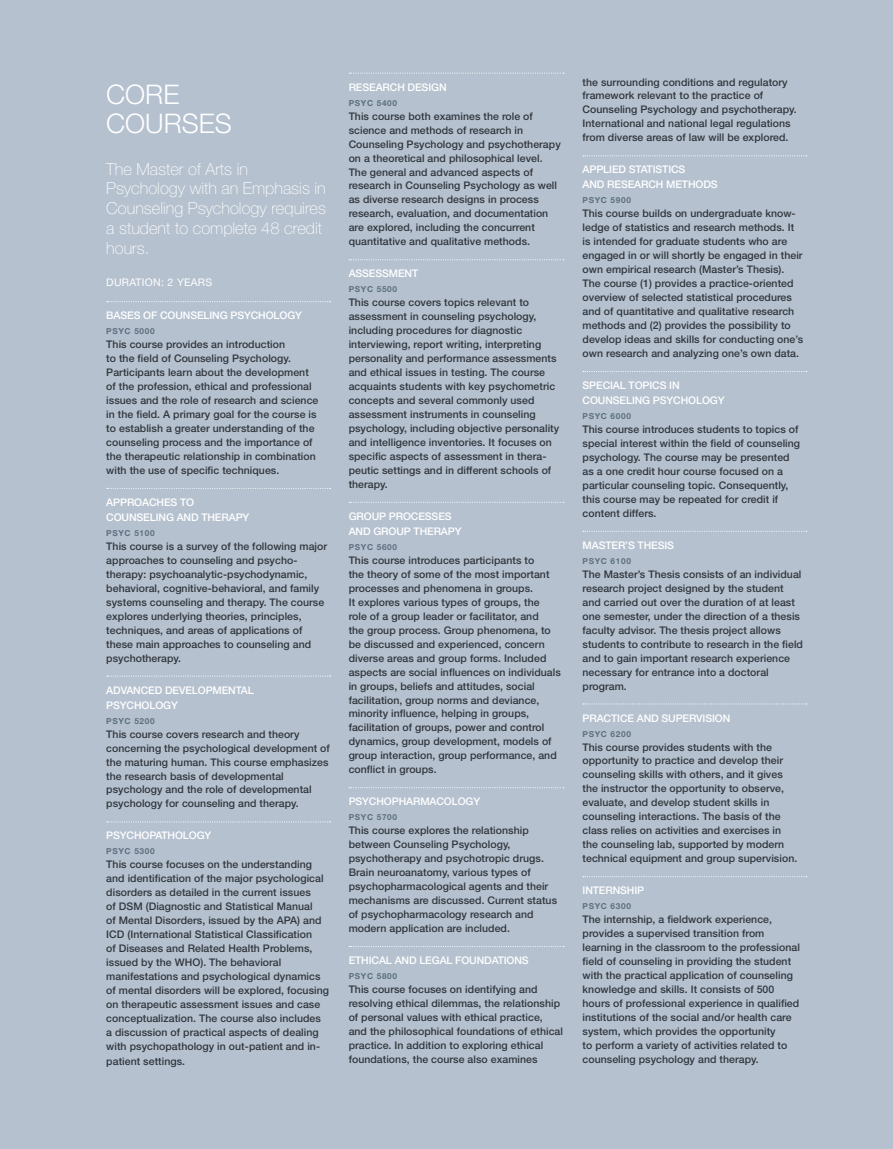
<style>
.page{position:relative;width:893px;height:1149px;background:#fff}
.page>*{position:absolute;margin:0;border:0;box-sizing:border-box;transform-origin:0 0}
.t1{font:300 27px/28.5px "Helvetica Neue";color:#fff}
.t2{font:100 16.5px/19.8px "Helvetica Neue";color:#fff}
.t3{font:500 10.5px/14px "Helvetica Neue";letter-spacing:.005em;color:#31363d}
.t4{font:500 10.5px/15px "Helvetica Neue";letter-spacing:-.01em;color:#fff}
.t5{font:10.5px "Helvetica Neue";letter-spacing:.03em;color:#fff}
.t6{font:700 8.25px "Helvetica Neue";letter-spacing:.08em;color:#5d6f7f}
</style>
<div class="page">
<div style="left:0;top:0;width:893px;height:1148px;background:#b5c1cf"></div>
<svg style="left:107px;top:301px;width:224px;height:1px"></svg>
<svg style="left:107px;top:675px;width:224px;height:1px"></svg>
<svg style="left:107px;top:821px;width:224px;height:1px"></svg>
<svg style="left:583px;top:155px;width:224px;height:1px"></svg>
<svg style="left:583px;top:371px;width:224px;height:1px"></svg>
<svg style="left:583px;top:703px;width:224px;height:1px"></svg>
<svg style="left:349px;top:73px;width:215px;height:1px"></svg>
<svg style="left:349px;top:259px;width:215px;height:1px"></svg>
<svg style="left:349px;top:787px;width:215px;height:1px"></svg>
<h1 class="t1" style="left:106px;top:80px;width:127px">CORE<br>COURSES</h1>
<h2 class="t2" style="left:106px;top:159px;width:221px">The Master of Arts in<br>Psychology with an Emphasis in<br>Counseling Psychology requires a student to complete 48 credit hours.</h2>
<p class="t5" style="left:106px;top:276px;width:107px">DURATION: 2 YEARS</p>
<p class="t4" style="left:106px;top:308px;width:8px">Bases</p>
<p class="t4" style="left:143px;top:308px;width:160px">of Counseling Psychology</p>
<p class="t6" style="left:106px;top:326px;width:50px">PSYC 5000</p>
<p class="t3" style="left:106px;top:337px;width:214px">This course provides an introduction<br>to the field of Counseling Psychology.<br>Participants learn about the development of the profession, ethical and professional issues and the role of research and science in the field. A primary goal for the course is to establish a greater understanding of the counseling process and the importance of the therapeutic relationship in combination with the use of specific techniques.</p>
<p class="t4" style="left:106px;top:494px;width:145px">App roac hes to<br>Counseling and Therapy</p>
<p class="t6" style="left:106px;top:527px;width:50px">PSYC 5100</p>
<p class="t3" style="left:106px;top:539px;width:222px">This course is a survey of the following major approaches to counseling and psycho&shy;therapy: psychoanalytic-psychodynamic, behavioral, cognitive-behavioral, and family systems counseling and therapy. The course explores underlying theories, principles, techniques, and areas of applications of these main approaches to counseling and psychotherapy.</p>
<p class="t4" style="left:106px;top:682px;width:15px">Adva</p>
<p class="t4" style="left:133px;top:682px;width:16px">nced</p>
<p class="t4" style="left:165px;top:682px;width:15px">Deve</p>
<p class="t4" style="left:192px;top:682px;width:22px">lopme</p>
<p class="t4" style="left:228px;top:682px;width:27px">ntal</p>
<p class="t4" style="left:106px;top:697px;width:73px">Psyc hology</p>
<p class="t6" style="left:106px;top:715px;width:50px">PSYC 5200</p>
<p class="t3" style="left:106px;top:726px;width:225px">This course covers research and theory concerning the psychological development of the maturing human. This course emphasizes the research basis of developmental psychology and the role of developmental psychology for counseling and therapy.</p>
<p class="t4" style="left:106px;top:827px;width:107px">Psyc hopathology</p>
<p class="t6" style="left:106px;top:846px;width:50px">PSYC 5300</p>
<p class="t3" style="left:106px;top:857px;width:224px">This course focuses on the understanding and identification of the major psychological disorders as detailed in the current issues<br>of DSM (Diagnostic and Statistical Manual<br>of Mental Disorders, issued by the APA) and ICD (International Statistical Classification<br>of Diseases and Related Health Problems, issued by the WHO). The behavioral manifestations and psychological dynamics of mental disorders will be explored, focusing on therapeutic assessment issues and case conceptualization. The course also includes a discussion of practical aspects of dealing with psychopathology in out-patient and in-</p>
<p class="t3" style="left:106px;top:1053px;width:80px">patient settings.</p>
<p class="t4" style="left:349px;top:79px;width:8px">Resea</p>
<p class="t4" style="left:383px;top:79px;width:65px">rch Design</p>
<p class="t6" style="left:349px;top:98px;width:50px">PSYC 5400</p>
<p class="t3" style="left:349px;top:109px;width:214px">This course both examines the role of science and methods of research in Counseling Psychology and psychotherapy on a theoretical and philosophical level.<br>The general and advanced aspects of research in Counseling Psychology as well as diverse research designs in process research, evaluation, and documentation are explored, including the concurrent quantitative and qualitative methods.</p>
<p class="t4" style="left:349px;top:266px;width:15px">Assessme</p>
<p class="t4" style="left:405px;top:266px;width:15px">nt</p>
<p class="t6" style="left:349px;top:284px;width:50px">PSYC 5500</p>
<p class="t3" style="left:349px;top:295px;width:212px">This course covers topics relevant to assessment in counseling psychology, including procedures for diagnostic interviewing, report writing, interpreting personality and performance assessments and ethical issues in testing. The course acquaints students with key psychometric concepts and several commonly used assessment instruments in counseling psychology, including objective personality and intelligence inventories. It focuses on specific aspects of assessment in thera&shy;peutic settings and in different schools of therapy.</p>
<p class="t4" style="left:349px;top:508px;width:114px">Group Processes<br>and Group Therapy</p>
<p class="t6" style="left:349px;top:541px;width:50px">PSYC 5600</p>
<p class="t3" style="left:349px;top:553px;width:214px">This course introduces participants to<br>the theory of some of the most important processes and phenomena in groups.<br>It explores various types of groups, the<br>role of a group leader or facilitator, and<br>the group process. Group phenomena, to be discussed and experienced, concern diverse areas and group forms. Included aspects are social influences on individuals in groups, beliefs and attitudes, social facilitation, group norms and deviance, minority influence, helping in groups, facilitation of groups, power and control dynamics, group development, models of group interaction, group performance, and conflict in groups.</p>
<p class="t4" style="left:349px;top:793px;width:81px">Psychopharmac</p>
<p class="t4" style="left:444px;top:793px;width:38px">ology</p>
<p class="t6" style="left:349px;top:812px;width:50px">PSYC 5700</p>
<p class="t3" style="left:349px;top:823px;width:210px">This course explores the relationship between Counseling Psychology, psychotherapy and psychotropic drugs.<br>Brain neuroanatomy, various types of psychopharmacological agents and their mechanisms are discussed. Current status of psychopharmacology research and modern application are included.</p>
<p class="t4" style="left:349px;top:952px;width:180px">Ethical and Legal Foundations</p>
<p class="t6" style="left:349px;top:970px;width:50px">PSYC 5800</p>
<p class="t3" style="left:349px;top:981px;width:216px">This course focuses on identifying and resolving ethical dilemmas, the relationship of personal values with ethical practice, and the philosophical foundations of ethical practice. In addition to exploring ethical foundations, the course also examines</p>
<p class="t3" style="left:583px;top:75px;width:216px">the surrounding conditions and regulatory framework relevant to the practice of Counseling Psychology and psychotherapy.<br>International and national legal regulations from diverse areas of law will be explored.</p>
<p class="t4" style="left:583px;top:162px;width:33px">Applied</p>
<p class="t4" style="left:629px;top:162px;width:46px">Statistics</p>
<p class="t4" style="left:583px;top:177px;width:33px">and Resea</p>
<p class="t4" style="left:641px;top:177px;width:70px">rch Methods</p>
<p class="t6" style="left:583px;top:195px;width:50px">PSYC 5900</p>
<p class="t3" style="left:583px;top:206px;width:222px">This course builds on undergraduate know&shy;ledge of statistics and research methods. It is intended for graduate students who are engaged in or will shortly be engaged in their own empirical research (Master’s Thesis).<br>The course (1) provides a practice-oriented overview of selected statistical procedures and of quantitative and qualitative research methods and (2) provides the possibility to develop ideas and skills for conducting one’s own research and analyzing one’s own data.</p>
<p class="t4" style="left:583px;top:377px;width:14px">Specia</p>
<p class="t4" style="left:620px;top:377px;width:30px">l Topics</p>
<p class="t4" style="left:583px;top:377px;width:143px;text-indent:87px">in<br>Counseling Psychology</p>
<p class="t6" style="left:583px;top:411px;width:50px">PSYC 6000</p>
<p class="t3" style="left:583px;top:422px;width:219px">This course introduces students to topics of special interest within the field of counseling psychology. The course may be presented as a one credit hour course focused on a particular counseling topic. Consequently, this course may be repeated for credit if content differs.</p>
<p class="t4" style="left:583px;top:537px;width:76px">Master’s Thesis</p>
<p class="t6" style="left:583px;top:555px;width:50px">PSYC 6100</p>
<p class="t3" style="left:583px;top:567px;width:222px">The Master’s Thesis consists of an individual research project designed by the student and carried out over the duration of at least one semester, under the direction of a thesis faculty advisor. The thesis project allows students to contribute to research in the field and to gain important research experience necessary for entrance into a doctoral program.</p>
<p class="t4" style="left:583px;top:710px;width:41px">Practice</p>
<p class="t4" style="left:637px;top:710px;width:40px">and Supe</p>
<p class="t4" style="left:689px;top:710px;width:13px">rvisi</p>
<p class="t4" style="left:715px;top:710px;width:17px">on</p>
<p class="t6" style="left:583px;top:728px;width:50px">PSYC 6200</p>
<p class="t3" style="left:583px;top:739px;width:216px">This course provides students with the opportunity to practice and develop their counseling skills with others, and it gives the instructor the opportunity to observe, evaluate, and develop student skills in counseling interactions. The basis of the class relies on activities and exercises in the counseling lab, supported by modern technical equipment and group supervision.</p>
<p class="t4" style="left:583px;top:882px;width:58px">Internship</p>
<p class="t6" style="left:583px;top:900px;width:50px">PSYC 6300</p>
<p class="t3" style="left:583px;top:912px;width:219px">The internship, a fieldwork experience, provides a supervised transition from learning in the classroom to the professional field of counseling in providing the student with the practical application of counseling knowledge and skills. It consists of 500 hours of professional experience in qualified institutions of the social and/or health care system, which provides the opportunity<br>to perform a variety of activities related to counseling psychology and therapy.</p>
</div>
